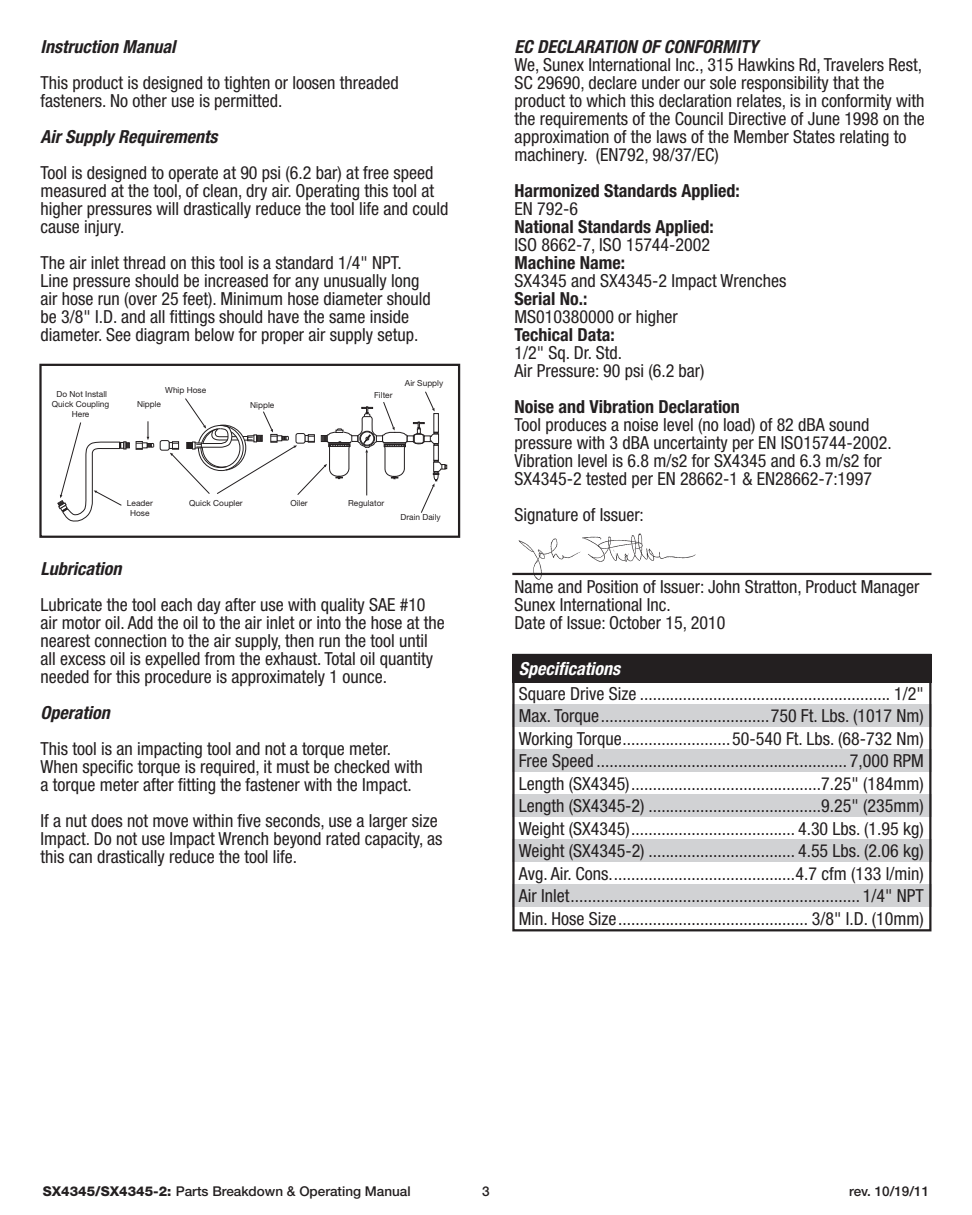
<style>
.page{position:relative;width:972px;height:1215px;background:#fff}
.page>*{position:absolute;margin:0;border:0;box-sizing:border-box;transform-origin:0 0}
.t1{font:condensed 18px/18px "Helvetica Neue LT Std";color:#231f20}
.t2{font:700 condensed 18px "Helvetica Neue LT Std";color:#231f20}
.t3{font:italic 700 condensed 18px "Helvetica Neue LT Std";color:#231f20}
.t4{font:italic 700 condensed 18px "Helvetica Neue LT Std";color:#fff}
.t5{font:500 13.5px "Helvetica Neue LT Std";color:#231f20}
.t6{font:8.33px/10.1px "Helvetica Neue LT Std";color:#231f20;text-align:center}
.s1{font-weight:800}
</style>
<div class="page">
<div style="left:136px;top:441px;width:7px;height:9px;border:1px solid #231f20"></div>
<svg style="left:136px;top:421px;width:19px;height:28px"></svg>
<div style="left:160px;top:440px;width:10px;height:11px;border:1px solid #231f20;border-radius:2px"></div>
<svg style="left:57px;top:422px;width:73px;height:100px"></svg>
<svg style="left:169px;top:391px;width:278px;height:122px"></svg>
<div style="left:39px;top:364px;width:421px;height:174px;border:2px solid #231f20"></div>
<hr style="left:512px;top:573px;width:420px;height:2px;background:#231f20">
<div style="left:512px;top:704px;width:420px;height:22px;background:#d1d2d4"></div>
<div style="left:512px;top:750px;width:420px;height:22px;background:#d1d2d4"></div>
<div style="left:512px;top:795px;width:420px;height:22px;background:#d1d2d4"></div>
<div style="left:512px;top:840px;width:420px;height:22px;background:#d1d2d4"></div>
<div style="left:512px;top:885px;width:420px;height:22px;background:#d1d2d4"></div>
<div style="left:512px;top:654px;width:420px;height:277px;border:2px solid #231f20"></div>
<div style="left:512px;top:654px;width:420px;height:29px;background:#231f20"></div>
<img style="left:512px;top:533px;width:191px;height:47px">
<p class="t3" style="left:40px;top:36px;width:136px">Instruction Manual</p>
<p class="t1" style="left:40px;top:74px;width:360px">This product is designed to tighten or loosen threaded fasteners. No other use is permitted.</p>
<p class="t3" style="left:40px;top:126px;width:178px">Air Supply Requirements</p>
<p class="t1" style="left:40px;top:164px;width:410px">Tool is designed to operate at 90 psi (6.2 bar) at free speed measured at the tool, of clean, dry air. Operating this tool at higher pressures will drastically reduce the tool life and could cause injury.</p>
<p class="t1" style="left:40px;top:254px;width:392px">The air inlet thread on this tool is a standard 1/4" NPT.<br>Line pressure should be increased for any unusually long air hose run (over 25 feet). Minimum hose diameter should be 3/8" I.D. and all fittings should have the same inside diameter. See diagram below for proper air supply setup.</p>
<p class="t6" style="left:165px;top:385px;width:42px">Whip Hose</p>
<p class="t6" style="left:52px;top:389px;width:59px">Do Not Install<br>Quick Coupling<br>Here</p>
<p class="t6" style="left:250px;top:400px;width:26px">Nipple</p>
<p class="t6" style="left:137px;top:399px;width:26px">Nipple</p>
<p class="t6" style="left:374px;top:390px;width:20px">Filter</p>
<p class="t6" style="left:405px;top:378px;width:40px">Air Supply</p>
<p class="t6" style="left:127px;top:498px;width:27px">Leader</p>
<p class="t6" style="left:189px;top:498px;width:55px">Quick Coupler</p>
<p class="t6" style="left:290px;top:498px;width:19px">Oiler</p>
<p class="t6" style="left:348px;top:498px;width:38px">Regulator</p>
<p class="t6" style="left:130px;top:508px;width:21px">Hose</p>
<p class="t6" style="left:401px;top:512px;width:42px">Drain Daily</p>
<p class="t3" style="left:40px;top:558px;width:82px">Lubrication</p>
<p class="t1" style="left:40px;top:596px;width:406px">Lubricate the tool each day after use with quality SAE #10 air motor oil. Add the oil to the air inlet or into the hose at the nearest connection to the air supply, then run the tool until all excess oil is expelled from the exhaust. Total oil quantity needed for this procedure is approximately 1 ounce.</p>
<p class="t3" style="left:40px;top:702px;width:71px">Operation</p>
<p class="t1" style="left:40px;top:740px;width:384px">This tool is an impacting tool and not a torque meter.<br>When specific torque is required, it must be checked with a torque meter after fitting the fastener with the Impact.</p>
<p class="t1" style="left:40px;top:812px;width:404px">If a nut does not move within five seconds, use a larger size<br>Impact. Do not use Impact Wrench beyond rated capacity, as this can drastically reduce the tool life.</p>
<p class="t3" style="left:515px;top:36px;width:245px">EC DECLARATION OF CONFORMITY</p>
<p class="t1" style="left:515px;top:56px;width:412px">We, Sunex International Inc., 315 Hawkins Rd, Travelers Rest, SC 29690, declare under our sole responsibility that the product to which this declaration relates, is in conformity with the requirements of the Council Directive of June 1998 on the approximation of the laws of the Member States relating to machinery. (EN792, 98/37/EC)</p>
<p class="t2" style="left:515px;top:180px;width:227px">Harmonized Standards Applied:</p>
<p class="t1" style="left:515px;top:200px;width:65px">EN 792-6</p>
<p class="t2" style="left:515px;top:216px;width:201px">National Standards Applied:</p>
<p class="t1" style="left:515px;top:236px;width:197px">ISO 8662-7, ISO 15744-2002</p>
<p class="t2" style="left:515px;top:252px;width:112px">Machine Name:</p>
<p class="t1" style="left:515px;top:272px;width:273px">SX4345 and SX4345-2 Impact Wrenches</p>
<p class="t2" style="left:515px;top:288px;width:74px">Serial No.:</p>
<p class="t1" style="left:515px;top:308px;width:165px">MS010380000 or higher</p>
<p class="t2" style="left:515px;top:324px;width:102px">Techical Data:</p>
<p class="t1" style="left:515px;top:344px;width:192px">1/2" Sq. Dr. Std.<br>Air Pressure: 90 psi (6.2 bar)</p>
<p class="t2" style="left:515px;top:396px;width:227px">Noise and Vibration Declaration</p>
<p class="t1" style="left:515px;top:416px;width:379px">Tool produces a noise level (no load) of 82 dBA sound pressure with 3 dBA uncertainty per EN ISO15744-2002.<br>Vibration level is 6.8 m/s2 for SX4345 and 6.3 m/s2 for SX4345-2 tested per EN 28662-1 &amp; EN28662-7:1997</p>
<p class="t1" style="left:515px;top:506px;width:131px">Signature of Issuer:</p>
<p class="t1" style="left:515px;top:578px;width:407px">Name and Position of Issuer: John Stratton, Product Manager<br>Sunex International Inc.<br>Date of Issue: October 15, 2010</p>
<p class="t4" style="left:519px;top:658px;width:103px">Specifications</p>
<p class="t1" style="left:519px;top:682px;width:407px;line-height:22.5px;text-align:justify">Square Drive Size .......................................................... 1/2" Max. Torque.......................................750 Ft. Lbs. (1017 Nm)<br>Working Torque.........................50-540 Ft. Lbs. (68-732 Nm)<br>Free Speed .......................................................... 7,000 RPM Length (SX4345)............................................7.25" (184mm)<br>Length (SX4345-2) ........................................9.25" (235mm)<br>Weight (SX4345)...................................... 4.30 Lbs. (1.95 kg)<br>Weight (SX4345-2) .................................. 4.55 Lbs. (2.06 kg)<br>Avg. Air. Cons...........................................4.7 cfm (133 l/min)<br>Air Inlet................................................................... 1/4" NPT Min. Hose Size............................................ 3/8" I.D. (10mm)</p>
<p class="t5" style="left:43px;top:1183px;width:369px"><span class="s1">SX4345/SX4345-2:</span> Parts Breakdown &amp; Operating Manual</p>
<p class="t5" style="left:482px;top:1183px;width:9px">3</p>
<p class="t5" style="left:849px;top:1183px;width:82px">rev. 10/19/11</p>
</div>
